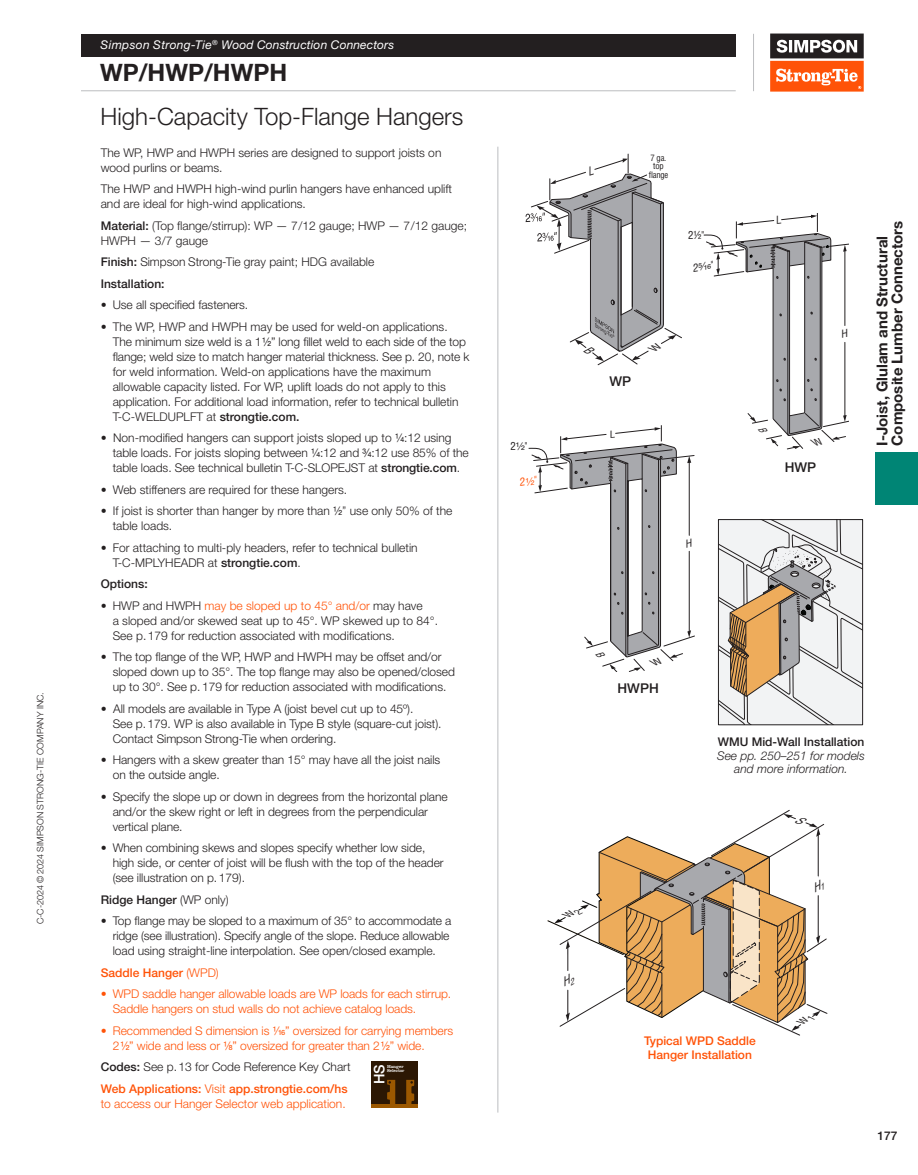
<style>
.page{position:relative;width:918px;height:1175px;background:#fff}
.page>*{position:absolute;margin:0;border:0;box-sizing:border-box;transform-origin:0 0}
.t1{font:300 24px "Helvetica Neue LT Std";color:#231f20}
.t2{font:700 24px "Helvetica Neue LT Std";color:#231f20}
.t3{font:700 15px/15px "Helvetica Neue LT Std";color:#231f20}
.t4{font:500 14.55px "Helvetica Neue LT Std";color:#fff}
.t5{font:500 13.5px "Helvetica Neue LT Std";color:#231f20}
.t6{font:300 12px/15px "Helvetica Neue LT Std";letter-spacing:-.005em;color:#231f20}
.t7{font:300 12px/15px "Helvetica Neue LT Std";letter-spacing:-.005em;color:#ff5308}
.t8{font:500 12px/21.5px "Helvetica Neue LT Std";color:#ff5308}
.t9{font:500 12px "Helvetica Neue LT Std";color:#231f20}
.t10{font:italic 12px "Helvetica Neue LT Std";letter-spacing:.01em;color:#fff}
.t11{font:italic 300 12px/13.5px "Helvetica Neue LT Std";color:#231f20;text-align:center}
.t12{font:condensed 10.8px "Helvetica LT Std";color:#231f20}
.t13{font:italic 10.65px "Helvetica LT Std Fractions";color:#231f20}
.t14{font:300 9px "Helvetica Neue LT Std";color:#231f20}
.t15{font:condensed 8.55px/8.6px "Helvetica LT Std";letter-spacing:-.025em;color:#231f20;text-align:center}
.t16{font:4.5px/4.5px "Clarendon";color:#fff}
.s1{font-weight:500}
.s2{font-family:"Helvetica LT Std Ultra Comp";font-weight:400}
.s3{font-family:"Helvetica LT Std Fractions";font-weight:400}
.s4{font-stretch:condensed}
.s5{color:#ff5308}
.s6{font-weight:300}
.s7{color:#231f20}
.s8{font-weight:300;color:#231f20}
.s9{font-family:"Helvetica LT Std Fractions";font-stretch:normal}
.s10{font-family:"Helvetica LT Std";font-stretch:condensed}
</style>
<div class="page">
<div style="left:81px;top:34px;width:655px;height:22px;background:#231f20"></div>
<hr style="left:753px;top:34px;width:1px;height:57px;background:#bcbdc0">
<hr style="left:81px;top:90px;width:655px;height:1px;background:#bcbdc0">
<svg style="left:770px;top:33px;width:94px;height:1px"></svg>
<svg style="left:770px;top:34px;width:94px;height:58px"></svg>
<div style="left:875px;top:452px;width:43px;height:53px;background:#008575"></div>
<hr style="left:498px;top:147px;width:1px;height:965px;background:#bcbdc0">
<svg style="left:718px;top:519px;width:145px;height:205px"></svg>
<div style="left:371px;top:1061px;width:46px;height:46px;background:#2c1703"></div>
<svg style="left:387px;top:1079px;width:27px;height:25px"></svg>
<hr style="left:371px;top:1104px;width:46px;height:3px;background:#9c5800">
<svg style="left:525px;top:154px;width:157px;height:211px"></svg>
<svg style="left:703px;top:213px;width:146px;height:236px"></svg>
<svg style="left:528px;top:425px;width:167px;height:247px"></svg>
<svg style="left:548px;top:809px;width:280px;height:226px"></svg>
<p class="t14" style="left:35px;top:924px;width:234px;rotate:-90deg">C-C-2024 © 2024 SIMPSON STRONG-TIE COMPANY INC.</p>
<p class="t10" style="left:101px;top:37px;width:295px">Simpson Strong-Tie<sup>®</sup> Wood Construction Connectors</p>
<h1 class="t2" style="left:100px;top:58px;width:189px">WP/HWP/HWPH</h1>
<h1 class="t1" style="left:101px;top:102px;width:364px">High-Capacity Top-Flange Hangers</h1>
<p class="t6" style="left:101px;top:145px;width:342px">The WP, HWP and HWPH series are designed to support joists on wood purlins or beams.</p>
<p class="t6" style="left:101px;top:181px;width:353px">The HWP and HWPH high-wind purlin hangers have enhanced uplift and are ideal for high-wind applications.</p>
<p class="t6" style="left:101px;top:218px;width:368px"><span class="s1">Material:</span> (Top flange/stirrup): WP — 7/12 gauge; HWP — 7/12 gauge;<br>HWPH — 3/7 gauge</p>
<p class="t6" style="left:101px;top:251px;width:275px;line-height:21.5px"><span class="s1">Finish:</span> Simpson Strong-Tie gray paint; HDG available<br><span class="s1">Installation:</span></p>
<p class="t6" style="left:101px;top:297px;width:149px"><span class="s2">•</span> Use all specified fasteners.</p>
<p class="t6" style="left:113px;top:318px;width:358px;text-indent:-12px"><span class="s2">•</span> The WP, HWP and HWPH may be used for weld-on applications.<br>The minimum size weld is a 1<span class="s3">1/2</span>” long fillet weld to each side of the top flange; weld size to match hanger material thickness. See p. 20, note k for weld information. Weld-on applications have the maximum allowable capacity listed. For WP, uplift loads do not apply to this application. For additional load information, refer to technical bulletin T-C-WELDUPLFT at <span class="s1">strongtie.com.</span></p>
<p class="t6" style="left:113px;top:430px;width:358px;text-indent:-12px"><span class="s2">•</span> Non-modified hangers can support joists sloped up to <span class="s3">1⁄4</span>:12 using table loads. For joists sloping between <span class="s3">1⁄4</span>:12 and <span class="s3">3⁄4</span>:12 use 85% of the table loads. See technical bulletin T-C-SLOPEJST at <span class="s1">strongtie.com</span>.</p>
<p class="t6" style="left:101px;top:481px;width:248px"><span class="s2">•</span> Web stiffeners are required for these hangers.</p>
<p class="t6" style="left:113px;top:503px;width:341px;text-indent:-12px"><span class="s2">•</span> If joist is shorter than hanger by more than <span class="s3">1/2</span><span class="s4">”</span> use only 50% of the table loads.</p>
<p class="t6" style="left:113px;top:539px;width:306px;text-indent:-12px"><span class="s2">•</span> For attaching to multi-ply headers, refer to technical bulletin<br>T-C-MPLYHEADR at <span class="s1">strongtie.com</span>.</p>
<p class="t9" style="left:101px;top:576px;width:48px">Options:</p>
<p class="t6" style="left:113px;top:597px;width:327px;text-indent:-12px"><span class="s2">•</span> HWP and HWPH <span class="s5">may be sloped up to 45° and/or</span> may have<br>a sloped and/or skewed seat up to 45°. WP skewed up to 84°.<br>See p. 179 for reduction associated with modifications.</p>
<p class="t6" style="left:113px;top:649px;width:344px;text-indent:-12px"><span class="s2">•</span> The top flange of the WP, HWP and HWPH may be offset and/or sloped down up to 35°. The top flange may also be opened/closed up to 30°. See p. 179 for reduction associated with modifications.</p>
<p class="t6" style="left:113px;top:700px;width:330px;text-indent:-12px"><span class="s2">•</span> All models are available in Type A (joist bevel cut up to 45º).<br>See p. 179. WP is also available in Type B style (square-cut joist).<br>Contact Simpson Strong-Tie when ordering.</p>
<p class="t6" style="left:113px;top:752px;width:329px;text-indent:-12px"><span class="s2">•</span> Hangers with a skew greater than 15° may have all the joist nails on the outside angle.</p>
<p class="t6" style="left:113px;top:788px;width:336px;text-indent:-12px"><span class="s2">•</span> Specify the slope up or down in degrees from the horizontal plane and/or the skew right or left in degrees from the perpendicular vertical plane.</p>
<p class="t6" style="left:113px;top:840px;width:332px;text-indent:-12px"><span class="s2">•</span> When combining skews and slopes specify whether low side, high side, or center of joist will be flush with the top of the header (see illustration on p. 179).</p>
<p class="t9" style="left:101px;top:892px;width:129px">Ridge Hanger <span class="s6">(WP only)</span></p>
<p class="t6" style="left:113px;top:913px;width:340px;text-indent:-12px"><span class="s2">•</span> Top flange may be sloped to a maximum of 35° to accommodate a ridge (see illustration). Specify angle of the slope. Reduce allowable load using straight-line interpolation. See open/closed example.</p>
<p class="t8" style="left:101px;top:961px;width:120px">Saddle Hanger <span class="s6">(WPD)</span></p>
<p class="t7" style="left:113px;top:986px;width:340px;text-indent:-12px"><span class="s2">•</span> WPD saddle hanger allowable loads are WP loads for each stirrup.<br>Saddle hangers on stud walls do not achieve catalog loads.</p>
<p class="t7" style="left:113px;top:1022px;width:342px;text-indent:-12px"><span class="s2">•</span> Recommended S dimension is <span class="s3">1/16</span>” oversized for carrying members<br>2<span class="s3">1/2</span>” wide and less or <span class="s3">1/8</span>” oversized for greater than 2<span class="s3">1/2</span>” wide.</p>
<p class="t8" style="left:101px;top:1056px;width:251px"><span class="s7">Codes:</span> <span class="s8">See p. 13 for Code Reference Key Chart<br></span>Web Applications: <span class="s6">Visit</span> app.strongtie.com/hs</p>
<p class="t7" style="left:101px;top:1095px;width:246px">to access our Hanger Selector web application.</p>
<p class="t4" style="left:371px;top:1084px;width:21px;rotate:-90deg">HS</p>
<p class="t16" style="left:387px;top:1064px;width:19px">Hanger<br>Selector</p>
<p class="t12" style="left:511px;top:440px;width:19px">2<span class="s9">½</span>"</p>
<p class="t15" style="left:651px;top:153px;width:17px">7 ga. top</p>
<p class="t15" style="left:649px;top:170px;width:21px">flange</p>
<p class="t12" style="left:688px;top:228px;width:18px">2½"</p>
<p class="t13" style="left:692px;top:263px;width:22px;rotate:-9deg"><span class="s10">2</span>5⁄16<span class="s10">"</span></p>
<p class="t5" style="left:609px;top:373px;width:23px">WP</p>
<p class="t5" style="left:785px;top:459px;width:33px">HWP</p>
<p class="t3" style="left:874px;top:446px;width:226px;rotate:-90deg">I-Joist, Glulam and Structural<br>Composite Lumber Connectors</p>
<p class="t5" style="left:618px;top:680px;width:43px">HWPH</p>
<p class="t9" style="left:718px;top:735px;width:148px">WMU Mid-Wall Installation</p>
<p class="t11" style="left:717px;top:748px;width:149px">See pp. 250–251 for models and more information.</p>
<p class="t8" style="left:644px;top:1034px;width:113px;line-height:13.5px;text-align:center">Typical WPD Saddle<br>Hanger Installation</p>
<p class="t9" style="left:878px;top:1128px;width:22px">177</p>
</div>
